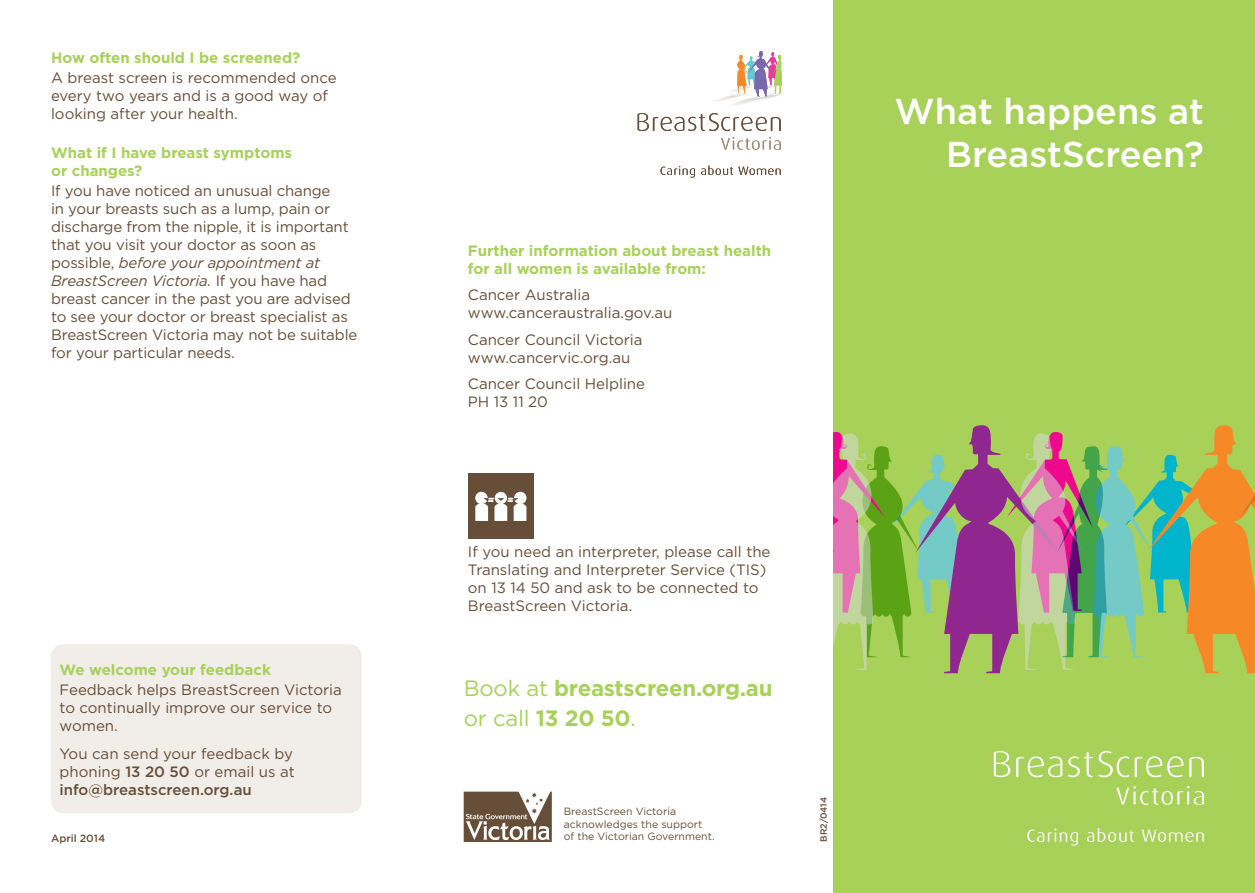
<style>
.page{position:relative;width:1255px;height:893px;background:#fff}
.page>*{position:absolute;margin:0;border:0;box-sizing:border-box;transform-origin:0 0}
.t1{font:500 36px/43.2px "Gotham";color:#fff;text-align:right}
.t2{font:700 22.2px/30.2px "Gotham";letter-spacing:-.01em;color:#a8d15a}
.t3{font:15px/18px "Gotham";letter-spacing:-.01em;color:#674e38}
.t4{font:700 15px/18px "Gotham";color:#a8d15a}
.t5{font:10.5px/12.6px "Gotham";color:#674e38}
.t6{font:500 10.5px "Gotham";color:#674e38}
.t7{font:500 9px "Gotham";color:#674e38}
.s1{font-style:italic}
.s2{font-weight:500}
.s3{font-weight:400}
</style>
<div class="page">
<div style="left:833px;top:0;width:421px;height:893px;background:#a8d15a"></div>
<svg style="left:833px;top:425px;width:421px;height:248px"></svg>
<svg style="left:1016px;top:752px;width:76px;height:25px"></svg>
<svg style="left:993px;top:751px;width:17px;height:26px"></svg>
<svg style="left:1116px;top:786px;width:87px;height:19px"></svg>
<svg style="left:1189px;top:757px;width:14px;height:20px"></svg>
<svg style="left:1098px;top:751px;width:85px;height:26px"></svg>
<svg style="left:1087px;top:828px;width:46px;height:14px"></svg>
<svg style="left:1027px;top:828px;width:51px;height:18px"></svg>
<svg style="left:1141px;top:829px;width:62px;height:13px"></svg>
<div style="left:51px;top:644px;width:310px;height:169px;background:#f1ede9;border-radius:13px"></div>
<div style="left:468px;top:474px;width:65px;height:65px;background:#674e38"></div>
<svg style="left:475px;top:492px;width:51px;height:29px"></svg>
<svg style="left:721px;top:137px;width:59px;height:13px"></svg>
<svg style="left:637px;top:113px;width:143px;height:18px"></svg>
<svg style="left:715px;top:51px;width:67px;height:54px"></svg>
<svg style="left:660px;top:166px;width:35px;height:12px"></svg>
<svg style="left:701px;top:166px;width:79px;height:9px"></svg>
<svg style="left:463px;top:792px;width:89px;height:50px"></svg>
<p class="t4" style="left:51px;top:49px;width:251px">How often should I be screened?</p>
<p class="t3" style="left:51px;top:69px;width:287px">A breast screen is recommended once every two years and is a good way of looking after your health.</p>
<p class="t4" style="left:51px;top:144px;width:242px">What if I have breast symptoms or changes?</p>
<p class="t3" style="left:51px;top:181px;width:308px">If you have noticed an unusual change<br>in your breasts such as a lump, pain or discharge from the nipple, it is important that you visit your doctor as soon as possible, <span class="s1">before your appointment at BreastScreen Victoria.</span> If you have had breast cancer in the past you are advised to see your doctor or breast specialist as BreastScreen Victoria may not be suitable for your particular needs.</p>
<p class="t4" style="left:60px;top:660px;width:213px">We welcome your feedback</p>
<p class="t3" style="left:60px;top:680px;width:284px">Feedback helps BreastScreen Victoria to continually improve our service to women.</p>
<p class="t3" style="left:60px;top:744px;width:237px">You can send your feedback by phoning <span class="s2">13 20 50</span> or email us at <span class="s2">info@breastscreen.org.au</span></p>
<p class="t6" style="left:51px;top:832px;width:56px">April 2014</p>
<p class="t4" style="left:468px;top:241px;width:305px">Further information about breast health for all women is available from:</p>
<p class="t3" style="left:468px;top:286px;width:206px">Cancer Australia www.canceraustralia.gov.au</p>
<p class="t3" style="left:468px;top:330px;width:176px">Cancer Council Victoria www.cancervic.org.au</p>
<p class="t3" style="left:468px;top:375px;width:179px">Cancer Council Helpline<br>PH 13 11 20</p>
<p class="t3" style="left:468px;top:543px;width:304px">If you need an interpreter, please call the Translating and Interpreter Service (TIS) on 13 14 50 and ask to be connected to BreastScreen Victoria.</p>
<h2 class="t2" style="left:463px;top:672px;width:310px"><span class="s3">Book at</span> breastscreen.org.au <span class="s3">or call</span> 13 20 50<span class="s3">.</span></h2>
<p class="t5" style="left:563px;top:805px;width:152px">BreastScreen Victoria acknowledges the support of the Victorian Government.</p>
<p class="t7" style="left:818px;top:842px;width:47px;rotate:-90deg">BR2/0414</p>
<h1 class="t1" style="left:894px;top:88px;width:311px">What happens at<br>BreastScreen?</h1>
</div>
